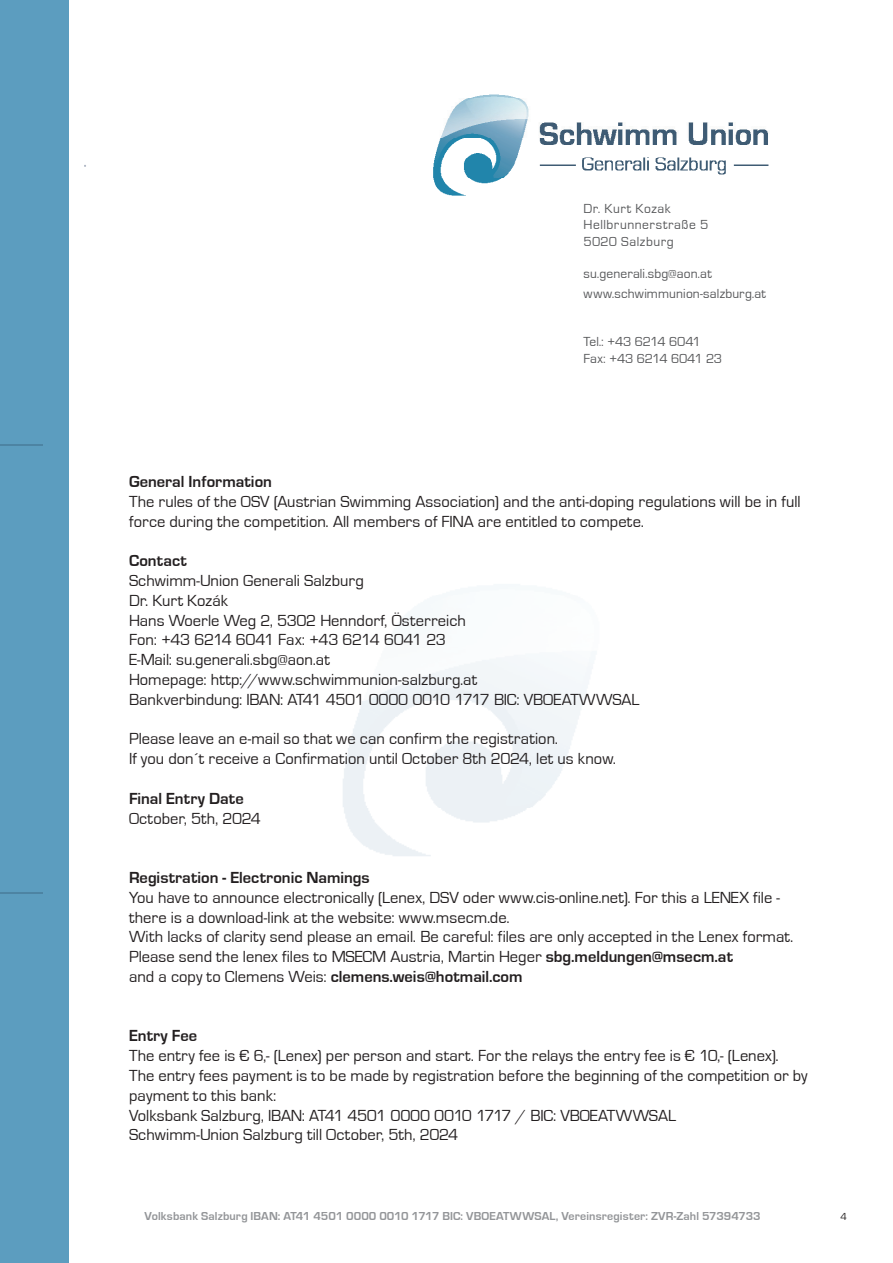
<style>
.page{position:relative;width:893px;height:1263px;background:#fff}
.page>*{position:absolute;margin:0;border:0;box-sizing:border-box;transform-origin:0 0}
.t1{font:16.5px/19.8px "Eurostile";color:#231f20}
.t2{font:700 16.5px "Eurostile";color:#231f20}
.t3{font:13.5px/19.8px "Eurostile";letter-spacing:.015em;color:#57585a}
.t4{font:13.5px/16.2px "Eurostile";letter-spacing:.04em;color:#57585a}
.t5{font:13.5px/16.2px "Eurostile";letter-spacing:-.025em;color:#57585a}
.t6{font:700 12px "Eurostile";letter-spacing:.01em;color:#939598}
.t7{font:10.5px "Eurostile";color:#231f20}
.s1{font-weight:700}
</style>
<div class="page">
<div style="left:0;top:0;width:68px;height:1263px;background:#5c9dbf"></div>
<hr style="left:0;top:444px;width:43px;height:2px;background:#4d84a3">
<hr style="left:0;top:892px;width:43px;height:1px;background:#4d84a3">
<img style="left:433px;top:94px;width:336px;height:102px">
<p class="t4" style="left:584px;top:201px;width:126px">Dr. Kurt Kozak<br>Hellbrunnerstraße 5<br>5020 Salzburg</p>
<p class="t3" style="left:584px;top:264px;width:184px">su.generali.sbg@aon.at www.schwimmunion-salzburg.at</p>
<p class="t5" style="left:584px;top:334px;width:140px">Tel.: +43 6214 6041<br>Fax: +43 6214 6041 23</p>
<p class="t2" style="left:129px;top:472px;width:144px">General Information</p>
<p class="t1" style="left:129px;top:492px;width:673px">The rules of the OSV (Austrian Swimming Association) and the anti-doping regulations will be in full force during the competition. All members of FINA are entitled to compete.</p>
<p class="t2" style="left:129px;top:552px;width:59px">Contact</p>
<p class="t1" style="left:129px;top:571px;width:512px">Schwimm-Union Generali Salzburg<br>Dr. Kurt Kozák<br>Hans Woerle Weg 2, 5302 Henndorf, Österreich<br>Fon: +43 6214 6041 Fax: +43 6214 6041 23<br>E-Mail: su.generali.sbg@aon.at<br>Homepage: http://www.schwimmunion-salzburg.at<br>Bankverbindung: IBAN: AT41 4501 0000 0010 1717 BIC: VBOEATWWSAL</p>
<p class="t1" style="left:129px;top:729px;width:488px">Please leave an e-mail so that we can confirm the registration.<br>If you don´t receive a Confirmation until October 8th 2024, let us know.</p>
<p class="t2" style="left:129px;top:789px;width:116px">Final Entry Date</p>
<p class="t1" style="left:129px;top:808px;width:134px">October, 5th, 2024</p>
<p class="t2" style="left:129px;top:868px;width:242px">Registration - Electronic Namings</p>
<p class="t1" style="left:129px;top:888px;width:666px">You have to announce electronically (Lenex, DSV oder www.cis-online.net). For this a LENEX file - there is a download-link at the website: www.msecm.de.<br>With lacks of clarity send please an email. Be careful: files are only accepted in the Lenex format.<br>Please send the lenex files to MSECM Austria, Martin Heger <span class="s1">sbg.meldungen@msecm.at<br></span>and a copy to Clemens Weis: <span class="s1">clemens.weis@hotmail.com</span></p>
<p class="t2" style="left:129px;top:1027px;width:70px">Entry Fee</p>
<p class="t1" style="left:129px;top:1046px;width:680px">The entry fee is € 6,- (Lenex) per person and start. For the relays the entry fee is € 10,- (Lenex).<br>The entry fees payment is to be made by registration before the beginning of the competition or by payment to this bank:<br>Volksbank Salzburg, IBAN: AT41 4501 0000 0010 1717 / BIC: VBOEATWWSAL<br>Schwimm-Union Salzburg till October, 5th, 2024</p>
<p class="t6" style="left:145px;top:1210px;width:617px">Volksbank Salzburg IBAN: AT41 4501 0000 0010 1717 BIC: VBOEATWWSAL, Vereinsregister: ZVR-Zahl 57394733</p>
<p class="t7" style="left:840px;top:1211px;width:8px">4</p>
</div>
